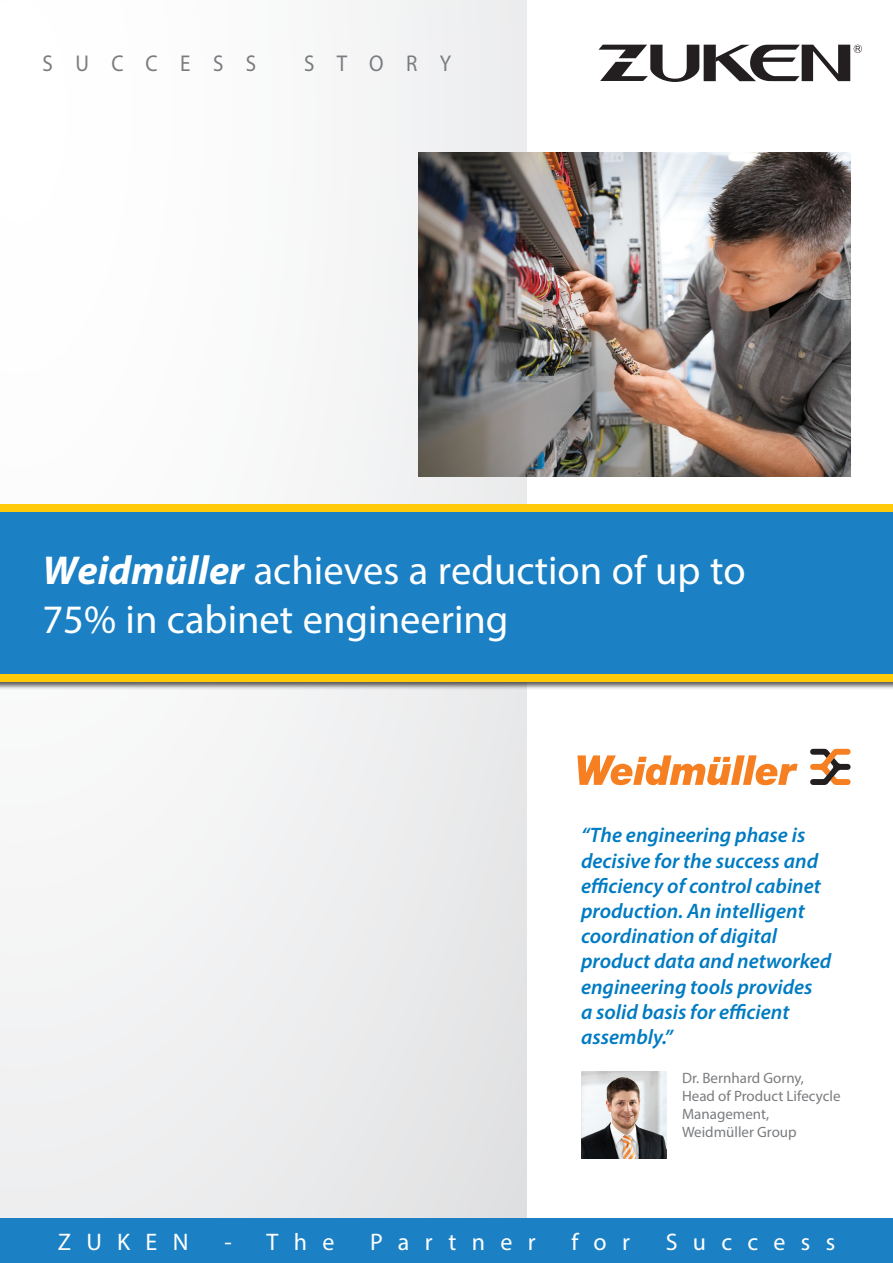
<style>
.page{position:relative;width:893px;height:1263px;background:#fff}
.page>*{position:absolute;margin:0;border:0;box-sizing:border-box;transform-origin:0 0}
.SS_Main_headline_Tit{font:40.5px/48.6px "Myriad Pro";color:#fff}
.t1{font:24px "Myriad Pro";letter-spacing:.64em;color:#fff}
.t2{font:22.95px "Myriad Pro";letter-spacing:1.07em;color:#7a7c7f;scale:.92 1}
.SS_Cover_Quote{font:italic 600 21px/25.2px "Myriad Pro";color:#007bc2}
.t3{font:15px/18px "Myriad Pro";color:#7a7c7f}
.s1{font-weight:700;font-style:italic}
</style>
<div class="page">
<div style="left:0;top:0;width:526px;height:1263px;background:linear-gradient(to right,#fcfcfc,#e8e8e9)"></div>
<div style="left:0;top:1218px;width:893px;height:45px;background:#1b81c4"></div>
<div style="left:0;top:506px;width:893px;height:173px;background:#1b81c4"></div>
<div style="left:0;top:674px;width:893px;height:16px;background:#231f20;opacity:.75"></div>
<div style="left:0;top:674px;width:893px;height:7px;background:#feca0a"></div>
<div style="left:0;top:505px;width:893px;height:7px;background:#feca0a"></div>
<svg style="left:577px;top:755px;width:221px;height:30px"></svg>
<svg style="left:810px;top:749px;width:40px;height:36px"></svg>
<div style="left:704px;top:45px;width:12px;height:36px;background:#231f20"></div>
<svg style="left:598px;top:45px;width:101px;height:37px"></svg>
<svg style="left:716px;top:45px;width:146px;height:36px"></svg>
<img style="left:581px;top:1072px;width:85px;height:86px">
<img style="left:418px;top:153px;width:432px;height:324px">
<p class="t2" style="left:43px;top:49px;width:234px">SUCCESS</p>
<p class="t2" style="left:304px;top:49px;width:161px">STORY</p>
<p class="SS_Main_headline_Tit" style="left:43px;top:546px;width:705px"><span class="s1">Weidmüller</span> achieves a reduction of up to<br>75% in cabinet engineering</p>
<p class="SS_Cover_Quote" style="left:581px;top:822px;width:252px">“The engineering phase is decisive for the success and efficiency of control cabinet production. An intelligent coordination of digital product data and networked engineering tools provides<br>a solid basis for efficient assembly.”</p>
<p class="t3" style="left:682px;top:1069px;width:160px">Dr. Bernhard Gorny,<br>Head of Product Lifecycle<br>Management,<br>Weidmüller Group</p>
<p class="t1" style="left:58px;top:1227px;width:132px">ZUKEN</p>
<p class="t1" style="left:224px;top:1227px;width:112px">- The</p>
<p class="t1" style="left:370px;top:1227px;width:167px">Partner</p>
<p class="t1" style="left:571px;top:1227px;width:60px">for</p>
<p class="t1" style="left:666px;top:1227px;width:171px">Success</p>
</div>
